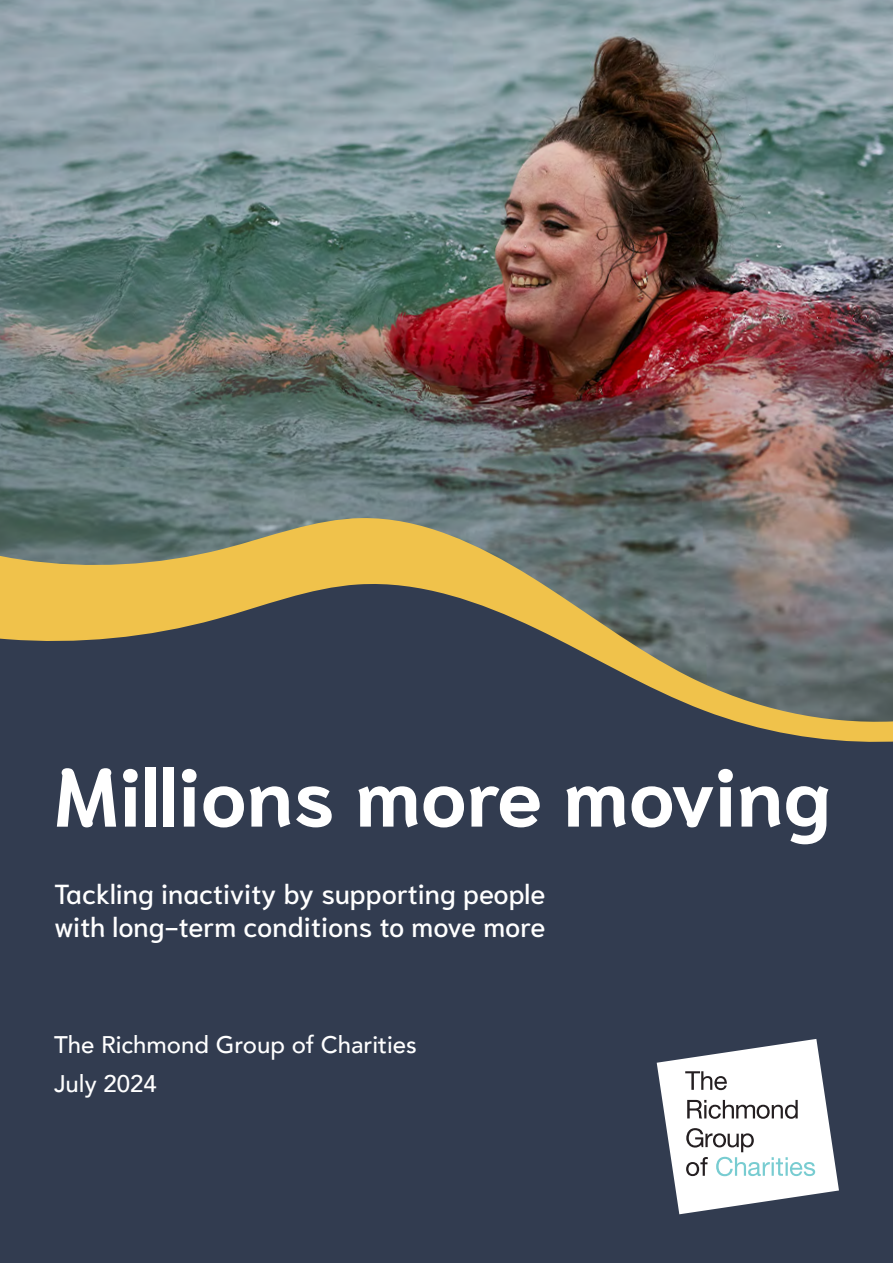
<style>
.page{position:relative;width:893px;height:1263px;background:#323c50}
.page>*{position:absolute;margin:0;border:0;box-sizing:border-box;transform-origin:0 0}
.t1{font:700 81.3px "Niramit";color:#fff}
.t2{font:500 27.6px/33px "Niramit";color:#fff}
.t3{font:500 24px/39px "Avenir";color:#fff}
</style>
<div class="page">
<img style="left:0;top:0;width:893px;height:724px">
<svg style="left:657px;top:1039px;width:182px;height:175px"></svg>
<h1 class="t1" style="left:54px;top:751px;width:779px">Millions more moving</h1>
<p class="t2" style="left:54px;top:877px;width:493px">Tackling inactivity by supporting people with long-term conditions to move more</p>
<p class="t3" style="left:54px;top:1024px;width:364px">The Richmond Group of Charities<br>July 2024</p>
</div>
